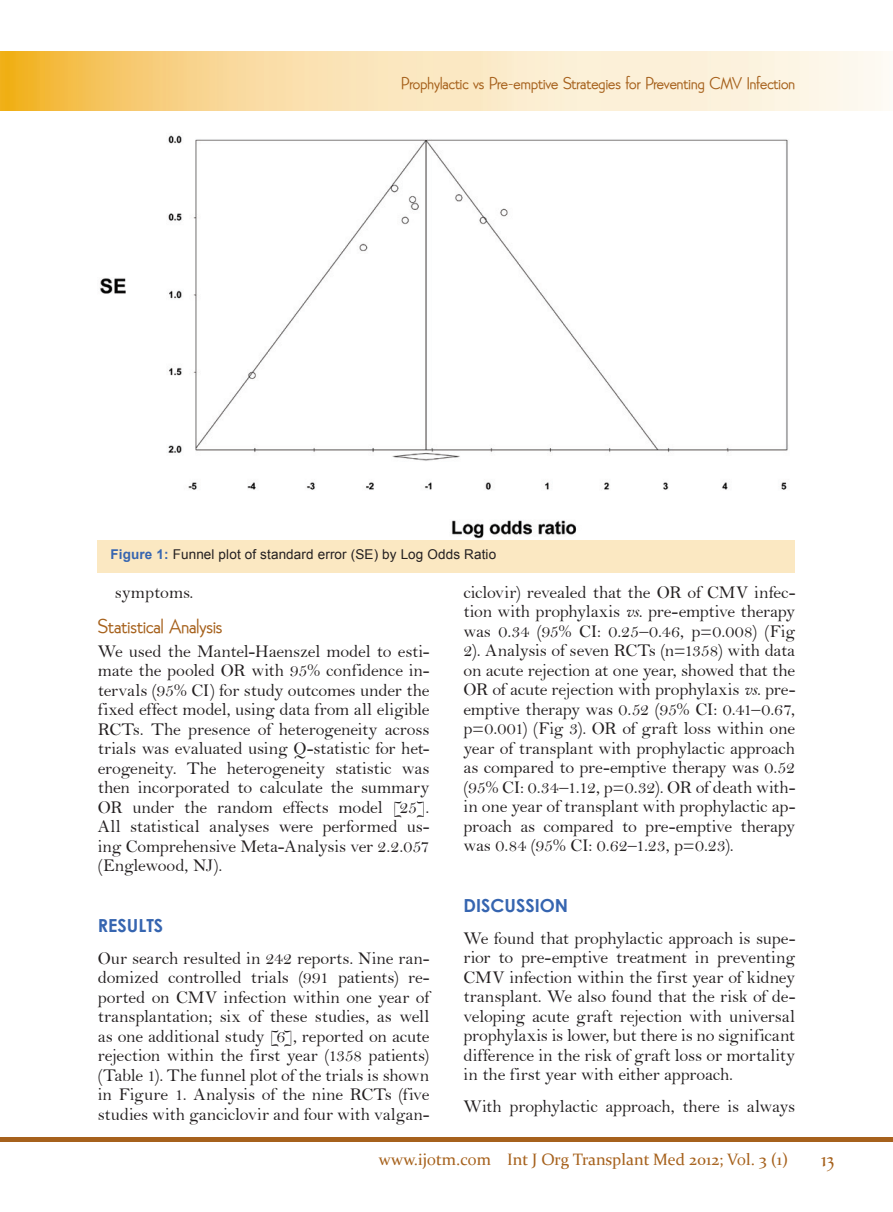
<style>
.page{position:relative;width:893px;height:1212px;background:#fff}
.page>*{position:absolute;margin:0;border:0;box-sizing:border-box;transform-origin:0 0}
.Sub_head{font:19.5px "Bennie Goethe SH";color:#a6611c}
.Body{font:18px/19.5px "Bell";letter-spacing:-.01em;color:#231f20;text-align:justify}
.Heading{font:700 18px "Century Gothic";color:#3665b0}
.Body_bullet{font:18px "Bell";color:#231f20}
.Running_Title{font:16.5px "Bennie Goethe SH";color:#a6611c}
.t1{font:16.5px "Constantia";color:#a6611c}
.t2{font:13.5px "Arial";letter-spacing:.01em;color:#231f20}
.s1{font-weight:700;color:#3665b0}
.s2{font-family:"Bell MT Italic"}
</style>
<div class="page">
<div style="left:0;top:1137px;width:893px;height:5px;background:#a6611c"></div>
<img style="left:0;top:52px;width:883px;height:59px">
<img style="left:98px;top:135px;width:697px;height:406px">
<div style="left:98px;top:541px;width:697px;height:32px;background:#fbe8c2"></div>
<p class="Running_Title" style="left:401px;top:73px;width:395px">Prophylactic vs Pre-emptive Strategies for Preventing CMV Infection</p>
<p class="t2" style="left:111px;top:545px;width:387px"><span class="s1">Figure 1:</span> Funnel plot of standard error (SE) by Log Odds Ratio</p>
<p class="Body_bullet" style="left:115px;top:581px;width:80px">symptoms.</p>
<p class="Sub_head" style="left:98px;top:614px;width:126px">Statistical Analysis</p>
<p class="Body" style="left:98px;top:641px;width:333px">We used the Mantel-Haenszel model to esti&shy;mate the pooled OR with 95% confidence in&shy;tervals (95% CI) for study outcomes under the fixed effect model, using data from all eligible RCTs. The presence of heterogeneity across trials was evaluated using Q-statistic for het&shy;erogeneity. The heterogeneity statistic was then incorporated to calculate the summary OR under the random effects model [25].<br>All statistical analyses were performed us&shy;ing Comprehensive Meta-Analysis ver 2.2.057 (Englewood, NJ).</p>
<p class="Heading" style="left:98px;top:911px;width:67px">RESULTS</p>
<p class="Body" style="left:98px;top:948px;width:333px">Our search resulted in 242 reports. Nine ran&shy;domized controlled trials (991 patients) re&shy;ported on CMV infection within one year of transplantation; six of these studies, as well as one additional study [6], reported on acute rejection within the first year (1358 patients) (Table 1). The funnel plot of the trials is shown in Figure 1. Analysis of the nine RCTs (five studies with ganciclovir and four with valgan-</p>
<p class="Body" style="left:463px;top:582px;width:333px">ciclovir) revealed that the OR of CMV infec&shy;tion with prophylaxis <span class="s2">vs</span>. pre-emptive therapy was 0.34 (95% CI: 0.25–0.46, p=0.008) (Fig 2). Analysis of seven RCTs (n=1358) with data on acute rejection at one year, showed that the OR of acute rejection with prophylaxis <span class="s2">vs</span>. pre&shy;emptive therapy was 0.52 (95% CI: 0.41–0.67, p=0.001) (Fig 3). OR of graft loss within one year of transplant with prophylactic approach as compared to pre-emptive therapy was 0.52 (95% CI: 0.34–1.12, p=0.32). OR of death with&shy;in one year of transplant with prophylactic ap&shy;proach as compared to pre-emptive therapy was 0.84 (95% CI: 0.62–1.23, p=0.23).</p>
<p class="Heading" style="left:463px;top:891px;width:106px">DISCUSSION</p>
<p class="Body" style="left:463px;top:928px;width:333px">We found that prophylactic approach is supe&shy;rior to pre-emptive treatment in preventing CMV infection within the first year of kidney transplant. We also found that the risk of de&shy;veloping acute graft rejection with universal prophylaxis is lower, but there is no significant difference in the risk of graft loss or mortality in the first year with either approach.</p>
<p class="Body" style="left:463px;top:1097px;width:333px">With prophylactic approach, there is always</p>
<p class="t1" style="left:379px;top:1148px;width:411px">www.ijotm.com Int J Org Transplant Med 2012; Vol. 3 (1)</p>
</div>
